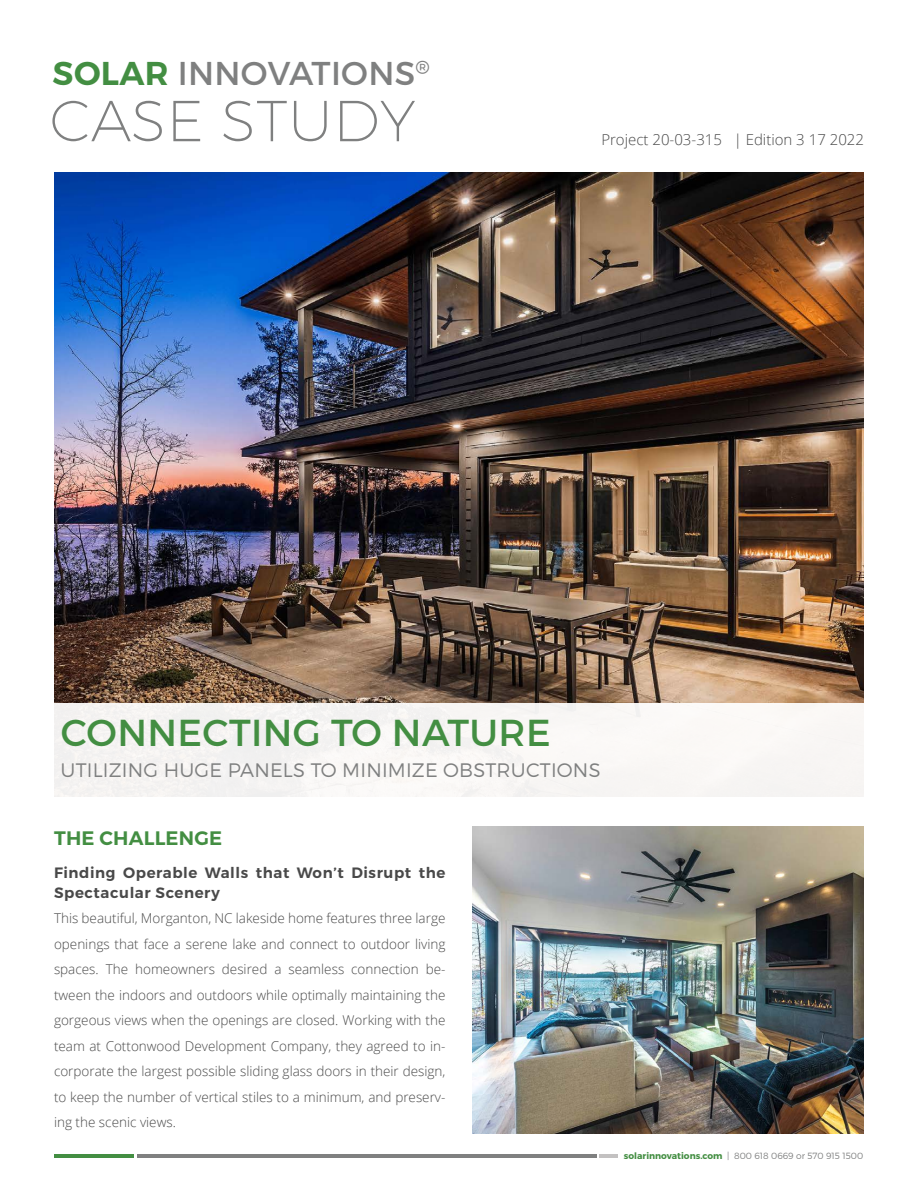
<style>
.page{position:relative;width:918px;height:1188px;background:#fff}
.page>*{position:absolute;margin:0;border:0;box-sizing:border-box;transform-origin:0 0}
.t1{font:200 57.75px "Montserrat";letter-spacing:.01em;color:#7f8080}
.t2{font:37.5px "Montserrat";letter-spacing:.01em;color:#438e42}
.t3{font:33px "Montserrat";letter-spacing:.01em;color:#7f8080}
.t4{font:300 19.5px "Montserrat";letter-spacing:.01em;color:#7f8080}
.t5{font:600 19.5px "Montserrat";letter-spacing:.01em;color:#438e42}
.t6{font:600 15px/19.5px "Montserrat";letter-spacing:.04em;color:#494949}
.t7{font:300 15px "Open Sans";color:#494949}
.t8{font:300 13.5px/25.5px "Open Sans";color:#494949;text-align:justify}
.t9{font:300 9px "Montserrat";color:#7f8080}
.s1{font-weight:600;color:#438e42}
.s2{font-weight:700;color:#438e42}
</style>
<div class="page">
<img style="left:54px;top:173px;width:810px;height:530px">
<hr style="left:137px;top:1155px;width:460px;height:3px;background:#7f8080">
<hr style="left:54px;top:1155px;width:80px;height:3px;background:#438e42">
<hr style="left:599px;top:1155px;width:19px;height:3px;background:#c3c1c1">
<div style="left:46px;top:703px;width:820px;height:95px;background:#f8f6f4"></div>
<img style="left:472px;top:826px;width:392px;height:308px">
<h3 class="t3" style="left:53px;top:53px;width:379px"><span class="s1">SOLAR</span> INNOVATIONS<sup>®</sup></h3>
<h1 class="t1" style="left:50px;top:86px;width:367px">CASE STUDY</h1>
<p class="t7" style="left:601px;top:129px;width:264px">Project 20-03-315 | Edition 3 17 2022</p>
<h2 class="t2" style="left:61px;top:709px;width:492px">CONNECTING TO NATURE</h2>
<h3 class="t4" style="left:61px;top:758px;width:542px">UTILIZING HUGE PANELS TO MINIMIZE OBSTRUCTIONS</h3>
<h3 class="t5" style="left:54px;top:826px;width:170px">THE CHALLENGE</h3>
<p class="t6" style="left:54px;top:863px;width:393px">Finding Operable Walls that Won’t Disrupt the<br>Spectacular Scenery</p>
<p class="t8" style="left:54px;top:905px;width:393px">This beautiful, Morganton, NC lakeside home features three large openings that face a serene lake and connect to outdoor living spaces. The homeowners desired a seamless connection be&shy;tween the indoors and outdoors while optimally maintaining the gorgeous views when the openings are closed. Working with the team at Cottonwood Development Company, they agreed to in&shy;corporate the largest possible sliding glass doors in their design, to keep the number of vertical stiles to a minimum, and preserv&shy;ing the scenic views.</p>
<p class="t9" style="left:624px;top:1150px;width:241px"><span class="s2">solarinnovations.com</span> | 800 618 0669 or 570 915 1500</p>
</div>
